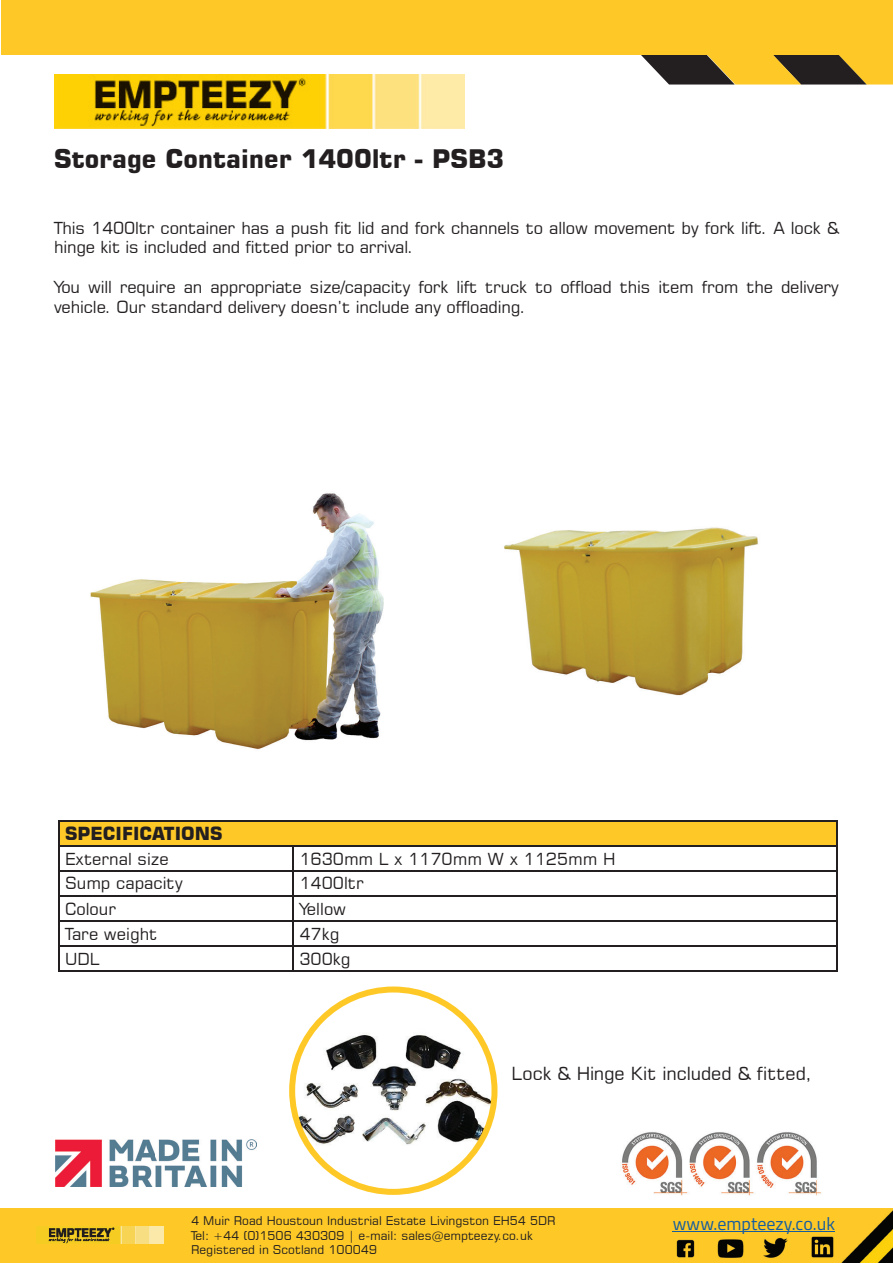
<style>
.page{position:relative;width:893px;height:1263px;background:#fff}
.page>*{position:absolute;margin:0;border:0;box-sizing:border-box;transform-origin:0 0}
.t1{font:700 25.5px "Square 721 BT";color:#231f20}
.t2{font:18px "Square 721 BT";letter-spacing:-.005em;color:#231f20}
.t3{font:18px "Titillium";color:#175d9e}
.t4{font:700 18px "Square 721 BT";color:#231f20}
.t5{font:16.5px/19.8px "Square 721 BT";letter-spacing:-.01em;color:#231f20}
.t6{font:12px/14.4px "Square 721 BT";color:#231f20}
</style>
<div class="page">
<div style="left:59px;top:821px;width:778px;height:25px;background:#fec927"></div>
<hr style="left:58px;top:820px;width:235px;height:1px;background:#231f20">
<hr style="left:58px;top:821px;width:2px;height:25px;background:#231f20">
<hr style="left:293px;top:820px;width:545px;height:1px;background:#231f20">
<hr style="left:836px;top:821px;width:2px;height:25px;background:#231f20">
<hr style="left:58px;top:846px;width:235px;height:1px;background:#231f20">
<hr style="left:58px;top:847px;width:2px;height:23px;background:#231f20">
<hr style="left:293px;top:846px;width:545px;height:1px;background:#231f20">
<hr style="left:836px;top:847px;width:2px;height:23px;background:#231f20">
<hr style="left:58px;top:870px;width:235px;height:2px;background:#231f20">
<hr style="left:58px;top:872px;width:2px;height:23px;background:#231f20">
<hr style="left:293px;top:870px;width:545px;height:2px;background:#231f20">
<hr style="left:836px;top:872px;width:2px;height:23px;background:#231f20">
<hr style="left:58px;top:895px;width:235px;height:2px;background:#231f20">
<hr style="left:58px;top:897px;width:2px;height:23px;background:#231f20">
<hr style="left:293px;top:895px;width:545px;height:2px;background:#231f20">
<hr style="left:836px;top:897px;width:2px;height:23px;background:#231f20">
<hr style="left:58px;top:920px;width:235px;height:2px;background:#231f20">
<hr style="left:58px;top:922px;width:2px;height:23px;background:#231f20">
<hr style="left:293px;top:920px;width:545px;height:2px;background:#231f20">
<hr style="left:836px;top:922px;width:2px;height:23px;background:#231f20">
<hr style="left:58px;top:945px;width:235px;height:2px;background:#231f20">
<hr style="left:58px;top:947px;width:2px;height:23px;background:#231f20">
<hr style="left:293px;top:945px;width:545px;height:2px;background:#231f20">
<svg style="left:293px;top:847px;width:1px;height:123px"></svg>
<hr style="left:836px;top:947px;width:2px;height:23px;background:#231f20">
<hr style="left:58px;top:970px;width:235px;height:2px;background:#231f20">
<hr style="left:293px;top:970px;width:545px;height:2px;background:#231f20">
<svg style="left:289px;top:986px;width:208px;height:209px"></svg>
<img style="left:90px;top:493px;width:294px;height:257px">
<img style="left:504px;top:527px;width:254px;height:169px">
<div style="left:0;top:1209px;width:893px;height:54px;background:#fec927"></div>
<img style="left:48px;top:1227px;width:116px;height:16px">
<hr style="left:673px;top:1231px;width:162px;height:1px;background:#175d9e">
<img style="left:841px;top:1210px;width:52px;height:53px">
<img style="left:676px;top:1239px;width:19px;height:19px">
<img style="left:718px;top:1239px;width:26px;height:19px">
<img style="left:764px;top:1238px;width:24px;height:20px">
<img style="left:811px;top:1236px;width:23px;height:22px">
<img style="left:621px;top:1132px;width:200px;height:64px">
<img style="left:55px;top:1140px;width:201px;height:46px">
<svg style="left:627px;top:54px;width:266px;height:31px;background:#977f3d"></svg>
<div style="left:1px;top:0;width:892px;height:54px;background:#fec927"></div>
<img style="left:54px;top:74px;width:410px;height:54px">
<h1 class="t1" style="left:54px;top:143px;width:452px">Storage Container 1400ltr - PSB3</h1>
<p class="t5" style="left:54px;top:218px;width:786px">This 1400ltr container has a push fit lid and fork channels to allow movement by fork lift. A lock &amp; hinge kit is included and fitted prior to arrival.</p>
<p class="t5" style="left:54px;top:277px;width:786px">You will require an appropriate size/capacity fork lift truck to offload this item from the delivery vehicle. Our standard delivery doesn’t include any offloading.</p>
<p class="t4" style="left:65px;top:823px;width:159px">SPECIFICATIONS</p>
<p class="t5" style="left:65px;top:849px;width:105px">External size</p>
<p class="t5" style="left:299px;top:849px;width:318px">1630mm L x 1170mm W x 1125mm H</p>
<p class="t5" style="left:65px;top:873px;width:119px">Sump capacity</p>
<p class="t5" style="left:299px;top:873px;width:66px">1400ltr</p>
<p class="t5" style="left:65px;top:898px;width:53px">Colour</p>
<p class="t5" style="left:299px;top:898px;width:48px">Yellow</p>
<p class="t5" style="left:65px;top:923px;width:94px">Tare weight</p>
<p class="t5" style="left:299px;top:923px;width:41px">47kg</p>
<p class="t5" style="left:65px;top:948px;width:36px">UDL</p>
<p class="t5" style="left:299px;top:948px;width:53px">300kg</p>
<p class="t2" style="left:512px;top:1062px;width:301px">Lock &amp; Hinge Kit included &amp; fitted,</p>
<p class="t6" style="left:191px;top:1213px;width:366px">4 Muir Road Houstoun Industrial Estate Livingston EH54 5DR<br>Tel: +44 (0)1506 430309 | e-mail: sales@empteezy.co.uk<br>Registered in Scotland 100049</p>
<p class="t3" style="left:673px;top:1210px;width:164px">www.empteezy.co.uk</p>
</div>
